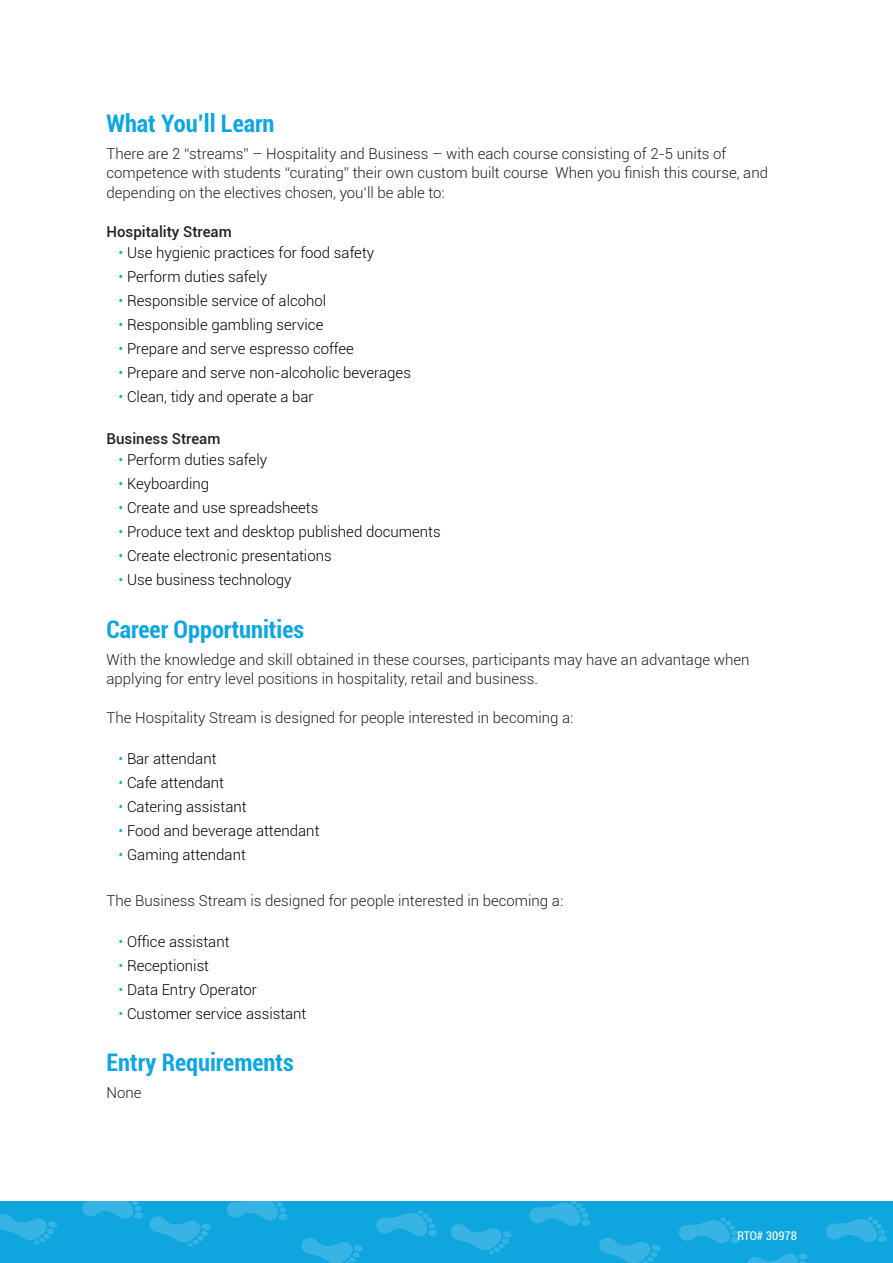
<style>
.page{position:relative;width:893px;height:1263px;background:#fff}
.page>*{position:absolute;margin:0;border:0;box-sizing:border-box;transform-origin:0 0}
.t1{font:700 condensed 24.3px "Roboto";color:#0fa5df}
.t2{font:300 15px "Roboto";color:#000001}
.t3{font:300 15px/19.5px "Roboto";color:#231f20}
.t4{font:500 15px "Roboto";color:#231f20}
.t5{font:condensed 12px "Roboto";color:#fff}
.s1{color:#0fa5df}
</style>
<div class="page">
<div style="left:0;top:1202px;width:893px;height:61px;background:#0fa5df"></div>
<svg style="left:0;top:1214px;width:57px;height:31px"></svg>
<svg style="left:82px;top:1201px;width:61px;height:18px"></svg>
<svg style="left:149px;top:1216px;width:62px;height:31px"></svg>
<svg style="left:226px;top:1201px;width:62px;height:20px"></svg>
<svg style="left:301px;top:1238px;width:62px;height:25px"></svg>
<svg style="left:376px;top:1210px;width:61px;height:26px"></svg>
<svg style="left:450px;top:1224px;width:62px;height:30px"></svg>
<svg style="left:529px;top:1201px;width:62px;height:25px"></svg>
<svg style="left:599px;top:1237px;width:62px;height:26px"></svg>
<svg style="left:679px;top:1217px;width:61px;height:27px"></svg>
<svg style="left:747px;top:1253px;width:61px;height:10px"></svg>
<svg style="left:826px;top:1216px;width:61px;height:26px"></svg>
<h1 class="t1" style="left:107px;top:106px;width:170px">What You’ll Learn</h1>
<p class="t3" style="left:107px;top:143px;width:663px">There are 2 “streams” – Hospitality and Business – with each course consisting of 2-5 units of competence with students “curating” their own custom built course When you finish this course, and depending on the electives chosen, you’ll be able to:</p>
<p class="t4" style="left:107px;top:221px;width:127px">Hospitality Stream</p>
<p class="t2" style="left:119px;top:242px;width:257px"><span class="s1">•</span> Use hygienic practices for food safety</p>
<p class="t2" style="left:119px;top:266px;width:150px"><span class="s1">•</span> Perform duties safely</p>
<p class="t2" style="left:119px;top:290px;width:209px"><span class="s1">•</span> Responsible service of alcohol</p>
<p class="t2" style="left:119px;top:314px;width:206px"><span class="s1">•</span> Responsible gambling service</p>
<p class="t2" style="left:119px;top:338px;width:237px"><span class="s1">•</span> Prepare and serve espresso coffee</p>
<p class="t2" style="left:119px;top:362px;width:294px"><span class="s1">•</span> Prepare and serve non-alcoholic beverages</p>
<p class="t2" style="left:119px;top:386px;width:197px"><span class="s1">•</span> Clean, tidy and operate a bar</p>
<p class="t4" style="left:107px;top:428px;width:115px">Business Stream</p>
<p class="t2" style="left:119px;top:449px;width:150px"><span class="s1">•</span> Perform duties safely</p>
<p class="t2" style="left:119px;top:473px;width:92px"><span class="s1">•</span> Keyboarding</p>
<p class="t2" style="left:119px;top:497px;width:201px"><span class="s1">•</span> Create and use spreadsheets</p>
<p class="t2" style="left:119px;top:521px;width:324px"><span class="s1">•</span> Produce text and desktop published documents</p>
<p class="t2" style="left:119px;top:545px;width:215px"><span class="s1">•</span> Create electronic presentations</p>
<p class="t2" style="left:119px;top:569px;width:175px"><span class="s1">•</span> Use business technology</p>
<h1 class="t1" style="left:107px;top:612px;width:199px">Career Opportunities</h1>
<p class="t3" style="left:107px;top:649px;width:644px">With the knowledge and skill obtained in these courses, participants may have an advantage when applying for entry level positions in hospitality, retail and business.</p>
<p class="t3" style="left:107px;top:707px;width:468px">The Hospitality Stream is designed for people interested in becoming a:</p>
<p class="t2" style="left:119px;top:748px;width:99px"><span class="s1">•</span> Bar attendant</p>
<p class="t2" style="left:119px;top:772px;width:107px"><span class="s1">•</span> Cafe attendant</p>
<p class="t2" style="left:119px;top:796px;width:130px"><span class="s1">•</span> Catering assistant</p>
<p class="t2" style="left:119px;top:820px;width:202px"><span class="s1">•</span> Food and beverage attendant</p>
<p class="t2" style="left:119px;top:844px;width:129px"><span class="s1">•</span> Gaming attendant</p>
<p class="t3" style="left:107px;top:890px;width:458px">The Business Stream is designed for people interested in becoming a:</p>
<p class="t2" style="left:119px;top:931px;width:113px"><span class="s1">•</span> Office assistant</p>
<p class="t2" style="left:119px;top:955px;width:92px"><span class="s1">•</span> Receptionist</p>
<p class="t2" style="left:119px;top:979px;width:140px"><span class="s1">•</span> Data Entry Operator</p>
<p class="t2" style="left:119px;top:1003px;width:189px"><span class="s1">•</span> Customer service assistant</p>
<h1 class="t1" style="left:107px;top:1046px;width:189px">Entry Requirements</h1>
<p class="t3" style="left:107px;top:1083px;width:37px">None</p>
<p class="t5" style="left:738px;top:1228px;width:61px">RTO# 30978</p>
</div>
